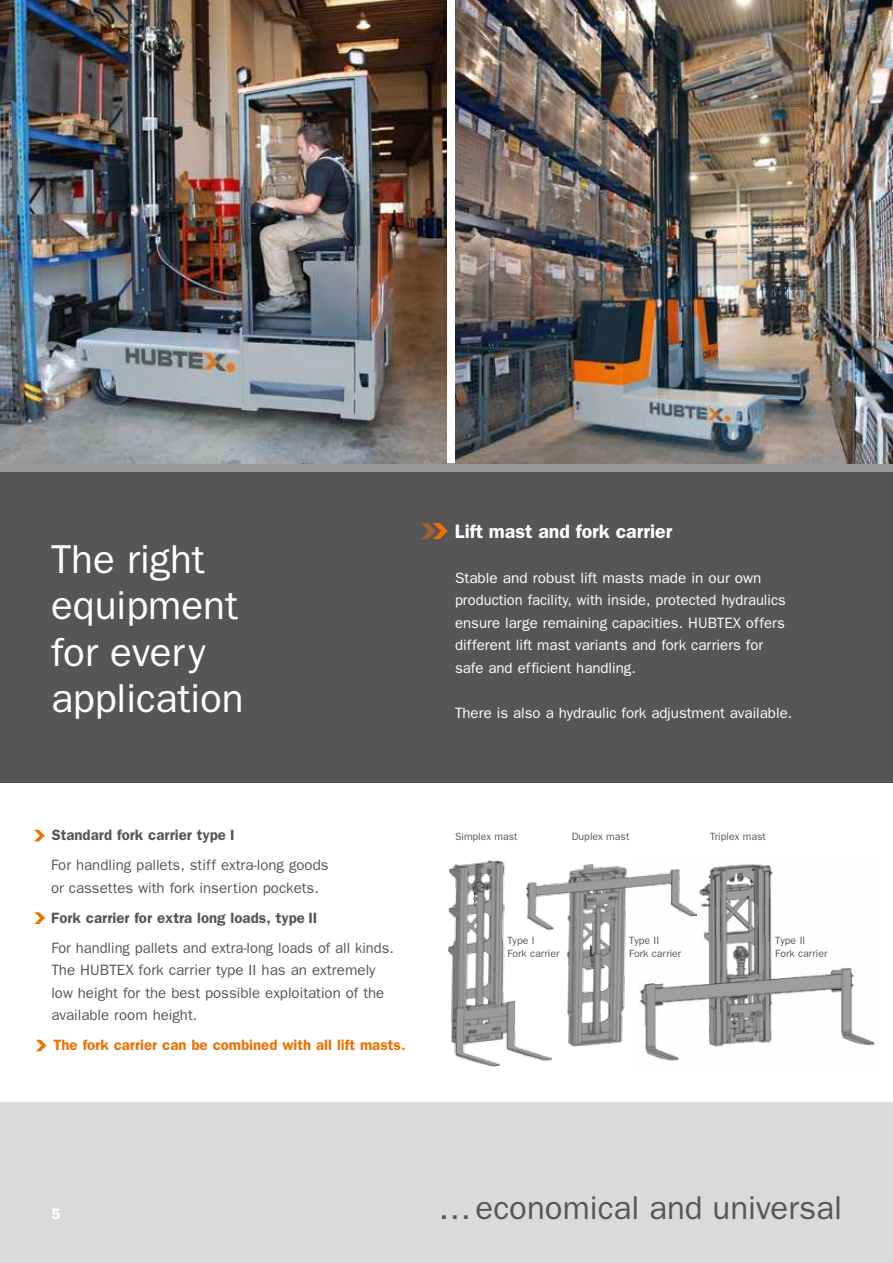
<style>
.page{position:relative;width:893px;height:1263px;background:#fff}
.page>*{position:absolute;margin:0;border:0;box-sizing:border-box;transform-origin:0 0}
.t1{font:40.5px/46.5px "Franklin Gothic";color:#fff}
.t2{font:33px "Franklin Gothic";color:#565656}
.t3{font:600 19.5px "Franklin Gothic";color:#fff}
.t4{font:15px/22.5px "Franklin Gothic";color:#fff}
.t5{font:15px/22.5px "Franklin Gothic";color:#565656}
.t6{font:600 15px "Franklin Gothic";color:#565656}
.t7{font:600 15px "Franklin Gothic";color:#ee7100}
.t8{font:600 15px "Franklin Gothic";color:#fff}
.t9{font:10.5px/13.5px "Franklin Gothic";color:#565656}
</style>
<div class="page">
<div style="left:0;top:1101px;width:893px;height:162px;background:#dadada"></div>
<div style="left:0;top:463px;width:893px;height:308px;background:#969796"></div>
<div style="left:0;top:472px;width:893px;height:310px;background:#565656"></div>
<img style="left:645px;top:863px;width:230px;height:198px">
<img style="left:0;top:0;width:446px;height:463px">
<img style="left:455px;top:0;width:438px;height:463px">
<img style="left:552px;top:863px;width:144px;height:183px">
<img style="left:448px;top:860px;width:104px;height:206px">
<svg style="left:421px;top:523px;width:27px;height:16px"></svg>
<svg style="left:34px;top:830px;width:11px;height:11px"></svg>
<svg style="left:36px;top:1040px;width:10px;height:11px"></svg>
<svg style="left:34px;top:912px;width:11px;height:12px"></svg>
<h1 class="t1" style="left:51px;top:536px;width:194px">The right equipment for every application</h1>
<p class="t6" style="left:52px;top:826px;width:185px">Standard fork carrier type I</p>
<p class="t5" style="left:51px;top:854px;width:279px">For handling pallets, stiff extra-long goods or cassettes with fork insertion pockets.</p>
<p class="t6" style="left:51px;top:909px;width:268px">Fork carrier for extra long loads, type II</p>
<p class="t5" style="left:51px;top:936px;width:344px">For handling pallets and extra-long loads of all kinds.<br>The HUBTEX fork carrier type II has an extremely low height for the best possible exploitation of the available room height.</p>
<p class="t7" style="left:53px;top:1036px;width:354px">The fork carrier can be combined with all lift masts.</p>
<h3 class="t3" style="left:455px;top:519px;width:219px">Lift mast and fork carrier</h3>
<p class="t4" style="left:455px;top:566px;width:332px">Stable and robust lift masts made in our own production facility, with inside, protected hydraulics ensure large remaining capacities. HUBTEX offers different lift mast variants and fork carriers for safe and efficient handling.</p>
<p class="t4" style="left:455px;top:701px;width:339px">There is also a hydraulic fork adjustment available.</p>
<p class="t9" style="left:455px;top:830px;width:64px">Simplex mast</p>
<p class="t9" style="left:572px;top:830px;width:59px">Duplex mast</p>
<p class="t9" style="left:710px;top:830px;width:57px">Triplex mast</p>
<p class="t9" style="left:507px;top:933px;width:54px">Type I<br>Fork carrier</p>
<p class="t9" style="left:629px;top:933px;width:54px">Type II<br>Fork carrier</p>
<p class="t9" style="left:775px;top:933px;width:54px">Type II<br>Fork carrier</p>
<p class="t8" style="left:51px;top:1205px;width:10px">5</p>
<h2 class="t2" style="left:438px;top:1189px;width:405px">…economical and universal</h2>
</div>
